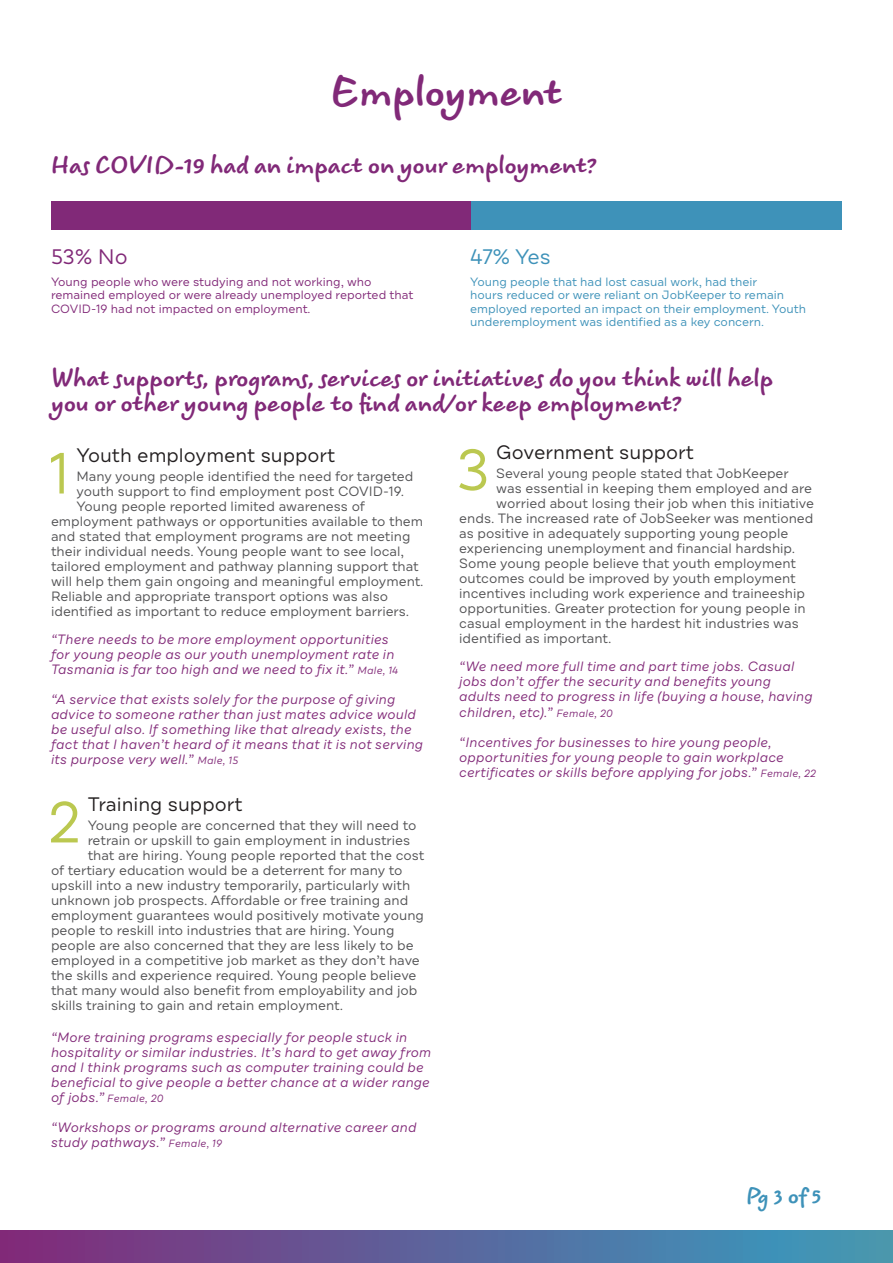
<style>
.page{position:relative;width:893px;height:1263px;background:#fff}
.page>*{position:absolute;margin:0;border:0;box-sizing:border-box;transform-origin:0 0}
.Body{font:58.05px "Draft B";color:#bbc850}
.t1{font:700 45px "Koorkin W04";color:#812978}
.t2{font:700 27px/25.5px "Koorkin W04";color:#812978}
.t3{font:700 24.45px "Koorkin W04";color:#3e92b9}
.Body-2{font:21px "Draft B";color:#3e92b9}
.Body-3{font:21px "Draft B";color:#812978}
.Body-4{font:19.5px "Draft B";color:#231f20}
.Body-5{font:13.5px "Draft B";color:#525254}
.t4{font:italic 13.5px/15px "Draft B";letter-spacing:.015em;color:#812978}
.Body-6{font:12px/13.5px "Draft B";color:#3e92b9}
.Body-7{font:12px/13.5px "Draft B";color:#812978}
.t5{font:italic 10.5px "Draft B";letter-spacing:.02em;color:#812978}
.s1{font-size:10.5px}
.s2{font-size:13.5px}
</style>
<div class="page">
<div style="left:0;top:1230px;width:893px;height:33px;background:linear-gradient(to right,#802a7b,#399fbc)"></div>
<hr style="left:892px;top:1230px;width:1px;height:33px;background:#4c98ac">
<div style="left:470px;top:201px;width:372px;height:28px;background:#3e92b9"></div>
<div style="left:51px;top:201px;width:419px;height:28px;background:#812978"></div>
<h1 class="t1" style="left:331px;top:62px;width:233px">Employment</h1>
<h2 class="t2" style="left:51px;top:152px;width:546px">Has COVID-19 had an impact on your employment?</h2>
<p class="Body-3" style="left:51px;top:243px;width:78px">53% No</p>
<p class="Body-7" style="left:51px;top:276px;width:364px">Young people who were studying and not working, who remained employed or were already unemployed reported that<br>COVID-19 had not impacted on employment.</p>
<p class="Body-2" style="left:470px;top:243px;width:82px">47% Yes</p>
<p class="Body-6" style="left:470px;top:276px;width:337px">Young people that had lost casual work, had their<br>hours reduced or were reliant on JobKeeper to remain employed reported an impact on their employment. Youth underemployment was identified as a key concern.</p>
<h2 class="t2" style="left:51px;top:365px;width:724px">What supports, programs, services or initiatives do you think will help you or other young people to find and/or keep employment?</h2>
<p class="Body" style="left:49px;top:437px;width:23px">1</p>
<p class="Body-4" style="left:76px;top:443px;width:260px">Youth employment support</p>
<p class="Body-5" style="left:76px;top:468px;width:338px">Many young people identified the need for targeted</p>
<p class="Body-5" style="left:76px;top:483px;width:329px">youth support to find employment post COVID-19.</p>
<p class="Body-5" style="left:76px;top:498px;width:290px">Young people reported limited awareness of</p>
<p class="Body-5" style="left:51px;top:513px;width:374px">employment pathways or opportunities available to them</p>
<p class="Body-5" style="left:51px;top:528px;width:361px">and stated that employment programs are not meeting</p>
<p class="Body-5" style="left:51px;top:543px;width:355px">their individual needs. Young people want to see local,</p>
<p class="Body-5" style="left:51px;top:558px;width:369px">tailored employment and pathway planning support that</p>
<p class="Body-5" style="left:51px;top:573px;width:374px">will help them gain ongoing and meaningful employment.</p>
<p class="Body-5" style="left:51px;top:588px;width:338px">Reliable and appropriate transport options was also</p>
<p class="Body-5" style="left:51px;top:603px;width:360px">identified as important to reduce employment barriers.</p>
<p class="t4" style="left:51px;top:633px;width:349px">“There needs to be more employment opportunities for young people as our youth unemployment rate in<br>Tasmania is far too high and we need to fix it.” <span class="s1">Male, 14</span></p>
<p class="t4" style="left:51px;top:693px;width:374px">“A service that exists solely for the purpose of giving advice to someone rather than just mates advice would be useful also. If something like that already exists, the fact that I haven’t heard of it means that it is not serving its purpose very well.” <span class="s1">Male, 15</span></p>
<p class="Body" style="left:48px;top:786px;width:35px">2</p>
<p class="Body-4" style="left:88px;top:792px;width:156px">Training support</p>
<p class="Body-5" style="left:88px;top:817px;width:330px">Young people are concerned that they will need to</p>
<p class="Body-5" style="left:88px;top:832px;width:324px">retrain or upskill to gain employment in industries</p>
<p class="Body-5" style="left:88px;top:847px;width:338px">that are hiring. Young people reported that the cost</p>
<p class="Body-5" style="left:51px;top:862px;width:353px">of tertiary education would be a deterrent for many to</p>
<p class="Body-5" style="left:51px;top:877px;width:361px">upskill into a new industry temporarily, particularly with</p>
<p class="Body-5" style="left:51px;top:892px;width:359px">unknown job prospects. Affordable or free training and</p>
<p class="Body-5" style="left:51px;top:907px;width:374px">employment guarantees would positively motivate young</p>
<p class="Body-5" style="left:51px;top:922px;width:345px">people to reskill into industries that are hiring. Young</p>
<p class="Body-5" style="left:51px;top:937px;width:364px">people are also concerned that they are less likely to be</p>
<p class="Body-5" style="left:51px;top:952px;width:370px">employed in a competitive job market as they don’t have</p>
<p class="Body-5" style="left:51px;top:967px;width:367px">the skills and experience required. Young people believe</p>
<p class="Body-5" style="left:51px;top:982px;width:368px">that many would also benefit from employability and job</p>
<p class="Body-5" style="left:51px;top:997px;width:294px">skills training to gain and retain employment.</p>
<p class="t4" style="left:51px;top:1031px;width:382px">“More training programs especially for people stuck in hospitality or similar industries. It’s hard to get away from and I think programs such as computer training could be beneficial to give people a better chance at a wider range</p>
<p class="t5" style="left:51px;top:1092px;width:114px"><span class="s2">of jobs.”</span> Female, 20</p>
<p class="t4" style="left:51px;top:1121px;width:367px">“Workshops or programs around alternative career and study pathways.” <span class="s1">Female, 19</span></p>
<p class="Body" style="left:457px;top:434px;width:35px">3</p>
<p class="Body-4" style="left:496px;top:440px;width:199px">Government support</p>
<p class="Body-5" style="left:496px;top:465px;width:294px">Several young people stated that JobKeeper</p>
<p class="Body-5" style="left:496px;top:480px;width:317px">was essential in keeping them employed and are</p>
<p class="Body-5" style="left:496px;top:495px;width:319px">worried about losing their job when this initiative</p>
<p class="Body-5" style="left:459px;top:510px;width:356px">ends. The increased rate of JobSeeker was mentioned</p>
<p class="Body-5" style="left:459px;top:525px;width:331px">as positive in adequately supporting young people</p>
<p class="Body-5" style="left:459px;top:540px;width:338px">experiencing unemployment and financial hardship.</p>
<p class="Body-5" style="left:459px;top:555px;width:338px">Some young people believe that youth employment</p>
<p class="Body-5" style="left:459px;top:570px;width:338px">outcomes could be improved by youth employment</p>
<p class="Body-5" style="left:459px;top:585px;width:347px">incentives including work experience and traineeship</p>
<p class="Body-5" style="left:459px;top:600px;width:348px">opportunities. Greater protection for young people in</p>
<p class="Body-5" style="left:459px;top:615px;width:341px">casual employment in the hardest hit industries was</p>
<p class="Body-5" style="left:459px;top:630px;width:154px">identified as important.</p>
<p class="t4" style="left:459px;top:659px;width:355px;line-height:15.5px">“We need more full time and part time jobs. Casual jobs don’t offer the security and benefits young adults need to progress in life (buying a house, having children, etc).” <span class="s1">Female, 20</span></p>
<p class="t4" style="left:459px;top:736px;width:358px">“Incentives for businesses to hire young people, opportunities for young people to gain workplace certificates or skills before applying for jobs.” <span class="s1">Female, 22</span></p>
<h3 class="t3" style="left:746px;top:1179px;width:77px">Pg 3 of 5</h3>
</div>
